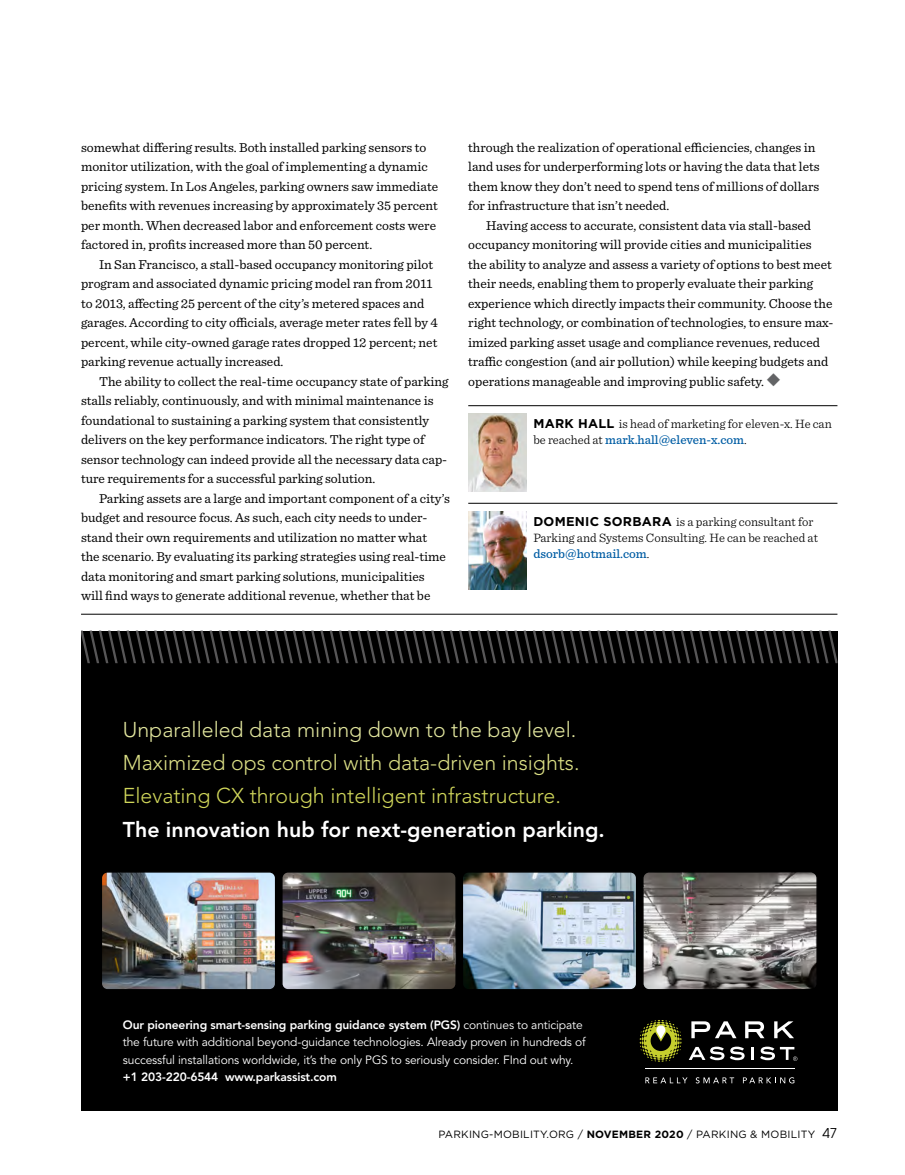
<style>
.page{position:relative;width:905px;height:1175px;background:#fff}
.page>*{position:absolute;margin:0;border:0;box-sizing:border-box;transform-origin:0 0}
.t1{font:300 21.3px/33.3px "Avenir LT Std";color:#d0d65a}
.Text_Sentinel{font:13.5px/19.5px "Sentinel";color:#000}
.Text_Sentinel_NI{font:13.5px/19.5px "Sentinel";color:#000}
.Biography{font:300 12.75px/15.8px "Sentinel";color:#000}
.t2{font:12px/17.2px "Avenir LT Std";letter-spacing:-.01em;color:#fff}
.t3{font:10.5px "Gotham";letter-spacing:.02em;color:#000}
.s1{color:#636466}
.s2{font-family:"Gotham";font-weight:700}
.s3{font-weight:500;color:#005da4}
.s4{color:#e2e69e}
.s5{color:#dbdf85}
.s6{font-weight:800;color:#fff}
.s7{font-weight:800}
.s8{font-weight:700}
.s9{font-family:"ITC Avant Garde Std";font-size:13.5px}
</style>
<div class="page">
<hr style="left:468px;top:405px;width:369px;height:1px;background:#000">
<hr style="left:468px;top:503px;width:369px;height:1px;background:#000">
<img style="left:468px;top:413px;width:58px;height:78px">
<img style="left:468px;top:511px;width:58px;height:78px">
<div style="left:81px;top:663px;width:756px;height:447px;background:#000"></div>
<svg style="left:81px;top:630px;width:756px;height:33px;background:#1c1c1c"></svg>
<svg style="left:645px;top:1077px;width:42px;height:6px"></svg>
<svg style="left:695px;top:1077px;width:39px;height:6px"></svg>
<svg style="left:743px;top:1077px;width:51px;height:6px"></svg>
<svg style="left:691px;top:1021px;width:45px;height:17px"></svg>
<svg style="left:745px;top:1021px;width:19px;height:17px"></svg>
<svg style="left:774px;top:1021px;width:20px;height:17px"></svg>
<svg style="left:688px;top:1046px;width:56px;height:14px"></svg>
<svg style="left:751px;top:1046px;width:3px;height:13px"></svg>
<hr style="left:645px;top:1068px;width:149px;height:1px;background:#fff">
<svg style="left:760px;top:1046px;width:37px;height:14px"></svg>
<svg style="left:639px;top:1019px;width:42px;height:42px;background:#5b5f1d"></svg>
<img style="left:101px;top:872px;width:174px;height:117px">
<div style="left:101px;top:871px;width:175px;height:119px;border:1px solid #000;border-radius:6px"></div>
<img style="left:282px;top:872px;width:174px;height:117px">
<div style="left:281px;top:871px;width:176px;height:119px;border:1px solid #000;border-radius:6px"></div>
<img style="left:462px;top:872px;width:174px;height:117px">
<div style="left:461px;top:871px;width:176px;height:119px;border:1px solid #000;border-radius:6px"></div>
<img style="left:643px;top:872px;width:174px;height:117px">
<div style="left:642px;top:871px;width:175px;height:119px;border:1px solid #000;border-radius:6px"></div>
<hr style="left:81px;top:614px;width:756px;height:1px;background:#000">
<p class="Text_Sentinel_NI" style="left:81px;top:136px;width:358px">somewhat differing results. Both installed parking sensors to monitor utilization, with the goal of implementing a dynamic pricing system. In Los Angeles, parking owners saw immediate benefits with revenues increasing by approximately 35 percent per month. When decreased labor and enforcement costs were factored in, profits increased more than 50 percent.</p>
<p class="Text_Sentinel" style="left:81px;top:253px;width:358px;text-indent:18px">In San Francisco, a stall-based occupancy monitoring pilot program and associated dynamic pricing model ran from 2011 to 2013, affecting 25 percent of the city’s metered spaces and garages. According to city officials, average meter rates fell by 4 percent, while city-owned garage rates dropped 12 percent; net parking revenue actually increased.</p>
<p class="Text_Sentinel" style="left:81px;top:370px;width:369px;text-indent:18px">The ability to collect the real-time occupancy state of parking stalls reliably, continuously, and with minimal maintenance is foundational to sustaining a parking system that consistently delivers on the key performance indicators. The right type of sensor technology can indeed provide all the necessary data cap&shy;ture requirements for a successful parking solution.</p>
<p class="Text_Sentinel" style="left:81px;top:487px;width:370px;text-indent:18px">Parking assets are a large and important component of a city’s budget and resource focus. As such, each city needs to under&shy;stand their own requirements and utilization no matter what<br>the scenario. By evaluating its parking strategies using real-time data monitoring and smart parking solutions, municipalities will find ways to generate additional revenue, whether that be</p>
<p class="Text_Sentinel" style="left:468px;top:136px;width:353px">through the realization of operational efficiencies, changes in land uses for underperforming lots or having the data that lets them know they don’t need to spend tens of millions of dollars for infrastructure that isn’t needed.</p>
<p class="Text_Sentinel" style="left:468px;top:214px;width:367px;text-indent:18px">Having access to accurate, consistent data via stall-based occupancy monitoring will provide cities and municipalities the ability to analyze and assess a variety of options to best meet their needs, enabling them to properly evaluate their parking experience which directly impacts their community. Choose the right technology, or combination of technologies, to ensure max&shy;imized parking asset usage and compliance revenues, reduced traffic congestion (and air pollution) while keeping budgets and operations manageable and improving public safety. <span class="s1">◆</span></p>
<p class="Biography" style="left:533px;top:415px;width:300px"><span class="s2">MARK HALL</span> is head of marketing for eleven-x. He can be reached at <span class="s3">mark.hall@eleven-x.com</span>.</p>
<p class="Biography" style="left:533px;top:513px;width:286px"><span class="s2">DOMENIC SORBARA</span> is a parking consultant for<br>Parking and Systems Consulting. He can be reached at <span class="s3">dsorb@hotmail.com</span>.</p>
<p class="t1" style="left:123px;top:712px;width:483px"><span class="s4">Unparalleled data mining down to the bay level.<br></span><span class="s5">Maximized ops control with data-driven insights.<br></span>Elevating CX through intelligent infrastructure.<br><span class="s6">The innovation hub for next-generation parking.</span></p>
<p class="t2" style="left:123px;top:1016px;width:464px"><span class="s7">Our pioneering smart-sensing parking guidance system (PGS)</span> continues to anticipate the future with additional beyond-guidance technologies. Already proven in hundreds of successful installations worldwide, it’s the only PGS to seriously consider. FInd out why. <span class="s7">+1 203-220-6544 www.parkassist.com</span></p>
<p class="t3" style="left:438px;top:1127px;width:400px">PARKING-MOBILITY.ORG / <span class="s8">NOVEMBER 2020</span> / PARKING &amp; MOBILITY <span class="s9">47</span></p>
</div>
